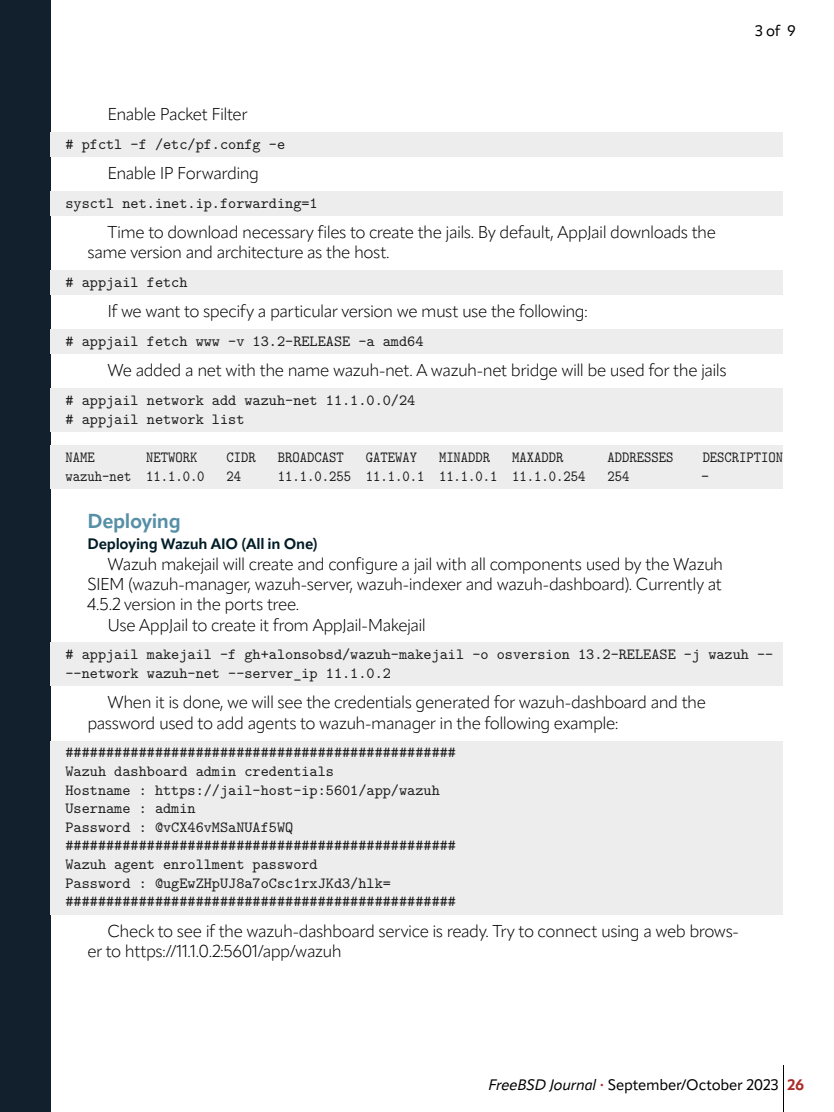
<style>
.page{position:relative;width:834px;height:1112px;background:#fff}
.page>*{position:absolute;margin:0;border:0;box-sizing:border-box;transform-origin:0 0}
.a_head{font:700 20px "Apparat";letter-spacing:-.02em;color:#568fa6}
.body_copy{font:300 17px/20.4px "Apparat";letter-spacing:-.03em;color:#000}
.t1{font:15.5px/18.6px "LM Mono 10";color:#1a1a1a}
.t2{font:15.5px "LM Mono 10";color:#1a1a1a;scale:.9 1}
.t3{font:15px "Apparat";letter-spacing:-.015em;color:#000}
.b_head{font:700 15px "Apparat";letter-spacing:-.02em;color:#011c26}
.s1{font-style:italic}
.s2{font-size:9px;color:#ac2b28}
.s3{font-weight:700;color:#ac2b28}
</style>
<div class="page">
<div style="left:0;top:0;width:50px;height:1112px;background:#12202d"></div>
<hr style="left:783px;top:1065px;width:1px;height:47px;background:#000">
<div style="left:50px;top:132px;width:734px;height:24px;background:#ededed"></div>
<div style="left:50px;top:191px;width:734px;height:24px;background:#ededed"></div>
<div style="left:50px;top:270px;width:734px;height:25px;background:#ededed"></div>
<div style="left:50px;top:329px;width:734px;height:25px;background:#ededed"></div>
<div style="left:50px;top:388px;width:734px;height:43px;background:#ededed"></div>
<div style="left:50px;top:446px;width:734px;height:43px;background:#ededed"></div>
<div style="left:50px;top:643px;width:734px;height:43px;background:#ededed"></div>
<div style="left:50px;top:741px;width:734px;height:173px;background:#ededed"></div>
<p class="t3" style="left:755px;top:22px;width:42px">3 of 9</p>
<p class="body_copy" style="left:108px;top:104px;width:142px">Enable Packet Filter</p>
<p class="t1" style="left:66px;top:134px;width:221px"># pfctl -f /etc/pf.confg -e</p>
<p class="body_copy" style="left:108px;top:163px;width:153px">Enable IP Forwarding</p>
<p class="t1" style="left:66px;top:193px;width:254px">sysctl net.inet.ip.forwarding=1</p>
<p class="body_copy" style="left:88px;top:222px;width:630px;text-indent:20px">Time to download necessary files to create the jails. By default, AppJail downloads the same version and architecture as the host.</p>
<p class="t1" style="left:66px;top:272px;width:124px"># appjail fetch</p>
<p class="body_copy" style="left:108px;top:301px;width:482px">If we want to specify a particular version we must use the following:</p>
<p class="t1" style="left:66px;top:331px;width:360px"># appjail fetch www -v 13.2-RELEASE -a amd64</p>
<p class="body_copy" style="left:108px;top:360px;width:621px">We added a net with the name wazuh-net. A wazuh-net bridge will be used for the jails</p>
<p class="t1" style="left:66px;top:390px;width:351px"># appjail network add wazuh-net 11.1.0.0/24 # appjail network list</p>
<p class="t2" style="left:66px;top:446px;width:34px">NAME</p>
<p class="t2" style="left:146px;top:446px;width:58px">NETWORK</p>
<p class="t2" style="left:227px;top:446px;width:34px">CIDR</p>
<p class="t2" style="left:278px;top:446px;width:75px">BROADCAST</p>
<p class="t2" style="left:366px;top:446px;width:58px">GATEWAY</p>
<p class="t2" style="left:439px;top:446px;width:58px">MINADDR</p>
<p class="t2" style="left:512px;top:446px;width:58px">MAXADDR</p>
<p class="t2" style="left:607px;top:446px;width:75px">ADDRESSES</p>
<p class="t2" style="left:703px;top:446px;width:91px">DESCRIPTION</p>
<p class="t2" style="left:66px;top:465px;width:156px">wazuh-net 11.1.0.0</p>
<p class="t2" style="left:227px;top:465px;width:18px">24</p>
<p class="t2" style="left:278px;top:465px;width:343px">11.1.0.255 11.1.0.1 11.1.0.1 11.1.0.254</p>
<p class="t2" style="left:607px;top:465px;width:26px">254</p>
<p class="t1" style="left:701px;top:466px;width:10px">-</p>
<p class="a_head" style="left:88px;top:508px;width:95px">Deploying</p>
<p class="b_head" style="left:88px;top:535px;width:232px">Deploying Wazuh AIO (All in One)</p>
<p class="body_copy" style="left:88px;top:554px;width:637px;text-align:justify;text-indent:20px">Wazuh makejail will create and configure a jail with all components used by the Wazuh SIEM (wazuh-manager, wazuh-server, wazuh-indexer and wazuh-dashboard). Currently at 4.5.2 version in the ports tree.</p>
<p class="body_copy" style="left:108px;top:615px;width:320px">Use AppJail to create it from AppJail-Makejail</p>
<p class="t1" style="left:66px;top:645px;width:709px"># appjail makejail -f gh+alonsobsd/wazuh-makejail -o osversion 13.2-RELEASE -j wazuh -- --network wazuh-net --server_ip 11.1.0.2</p>
<p class="body_copy" style="left:88px;top:692px;width:620px;text-indent:20px">When it is done, we will see the credentials generated for wazuh-dashboard and the password used to add agents to wazuh-manager in the following example:</p>
<p class="t1" style="left:66px;top:743px;width:392px">################################################ Wazuh dashboard admin credentials<br>Hostname : https://jail-host-ip:5601/app/wazuh Username : admin<br>Password : @vCX46vMSaNUAf5WQ ################################################ Wazuh agent enrollment password<br>Password : @ugEwZHpUJ8a7oCsc1rxJKd3/hlk= ################################################</p>
<p class="body_copy" style="left:88px;top:921px;width:653px;text-indent:20px">Check to see if the wazuh-dashboard service is ready. Try to connect using a web brows&shy;er to https://11.1.0.2:5601/app/wazuh</p>
<p class="t3" style="left:488px;top:1076px;width:317px"><span class="s1">FreeBSD Journal</span> <span class="s2">•</span> September/October 2023 <span class="s3">26</span></p>
</div>
